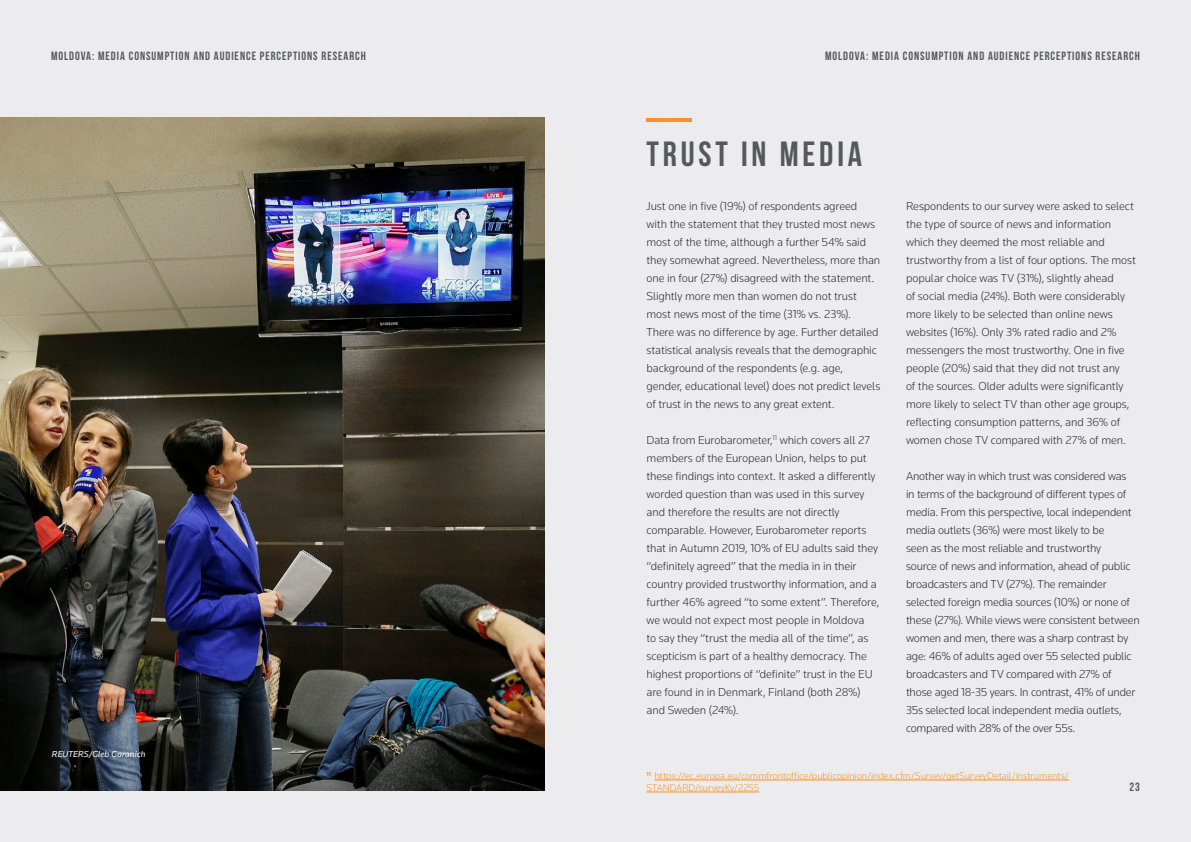
<style>
.page{position:relative;width:1191px;height:842px;background:#ececee}
.page>*{position:absolute;margin:0;border:0;box-sizing:border-box;transform-origin:0 0}
.t1{font:700 35px "Bebas Neue";letter-spacing:.11em;color:#57585a}
.t2{font:300 12px/18px "Knowledge";letter-spacing:-.01em;color:#2e2b2c}
.t3{font:12px "Bebas Neue";letter-spacing:.08em;color:#57585a}
.t4{font:300 10px/12px "Knowledge";color:#f6922c}
.t5{font:italic 9px "Knowledge";letter-spacing:.015em;color:#fff}
</style>
<div class="page">
<img style="left:0;top:118px;width:544px;height:673px">
<hr style="left:646px;top:118px;width:46px;height:3px;background:#f6922c">
<hr style="left:654px;top:780px;width:415px;height:1px;background:#f6922c">
<hr style="left:646px;top:792px;width:113px;height:1px;background:#f6922c">
<p class="t3" style="left:51px;top:49px;width:316px">MOLDOVA: MEDIA CONSUMPTION AND AUDIENCE PERCEPTIONS RESEARCH</p>
<p class="t3" style="left:825px;top:49px;width:316px">MOLDOVA: MEDIA CONSUMPTION AND AUDIENCE PERCEPTIONS RESEARCH</p>
<p class="t5" style="left:52px;top:748px;width:95px">REUTERS/Gleb Garanich</p>
<h1 class="t1" style="left:646px;top:134px;width:217px">TRUST IN MEDIA</h1>
<p class="t2" style="left:646px;top:197px;width:235px">Just one in five (19%) of respondents agreed with the statement that they trusted most news most of the time, although a further 54% said they somewhat agreed. Nevertheless, more than one in four (27%) disagreed with the statement.<br>Slightly more men than women do not trust most news most of the time (31% vs. 23%).<br>There was no difference by age. Further detailed statistical analysis reveals that the demographic background of the respondents (e.g. age, gender, educational level) does not predict levels of trust in the news to any great extent.</p>
<p class="t2" style="left:646px;top:431px;width:234px">Data from Eurobarometer,<sup>11</sup> which covers all 27 members of the European Union, helps to put these findings into context. It asked a differently worded question than was used in this survey and therefore the results are not directly comparable. However, Eurobarometer reports that in Autumn 2019, 10% of EU adults said they “definitely agreed” that the media in in their country provided trustworthy information, and a further 46% agreed “to some extent”. Therefore, we would not expect most people in Moldova<br>to say they “trust the media all of the time”, as scepticism is part of a healthy democracy. The highest proportions of “definite” trust in the EU are found in in Denmark, Finland (both 28%) and Sweden (24%).</p>
<p class="t2" style="left:906px;top:197px;width:232px">Respondents to our survey were asked to select the type of source of news and information which they deemed the most reliable and trustworthy from a list of four options. The most popular choice was TV (31%), slightly ahead<br>of social media (24%). Both were considerably more likely to be selected than online news websites (16%). Only 3% rated radio and 2% messengers the most trustworthy. One in five people (20%) said that they did not trust any<br>of the sources. Older adults were significantly more likely to select TV than other age groups, reflecting consumption patterns, and 36% of women chose TV compared with 27% of men.</p>
<p class="t2" style="left:906px;top:467px;width:235px">Another way in which trust was considered was<br>in terms of the background of different types of media. From this perspective, local independent media outlets (36%) were most likely to be<br>seen as the most reliable and trustworthy<br>source of news and information, ahead of public broadcasters and TV (27%). The remainder selected foreign media sources (10%) or none of these (27%). While views were consistent between women and men, there was a sharp contrast by age: 46% of adults aged over 55 selected public broadcasters and TV compared with 27% of those aged 18-35 years. In contrast, 41% of under 35s selected local independent media outlets, compared with 28% of the over 55s.</p>
<p class="t4" style="left:646px;top:769px;width:424px"><sup>11</sup> https://ec.europa.eu/commfrontoffice/publicopinion/index.cfm/Survey/getSurveyDetail/instruments/<br>STANDARD/surveyKy/2255</p>
<p class="t3" style="left:1129px;top:780px;width:12px">23</p>
</div>
